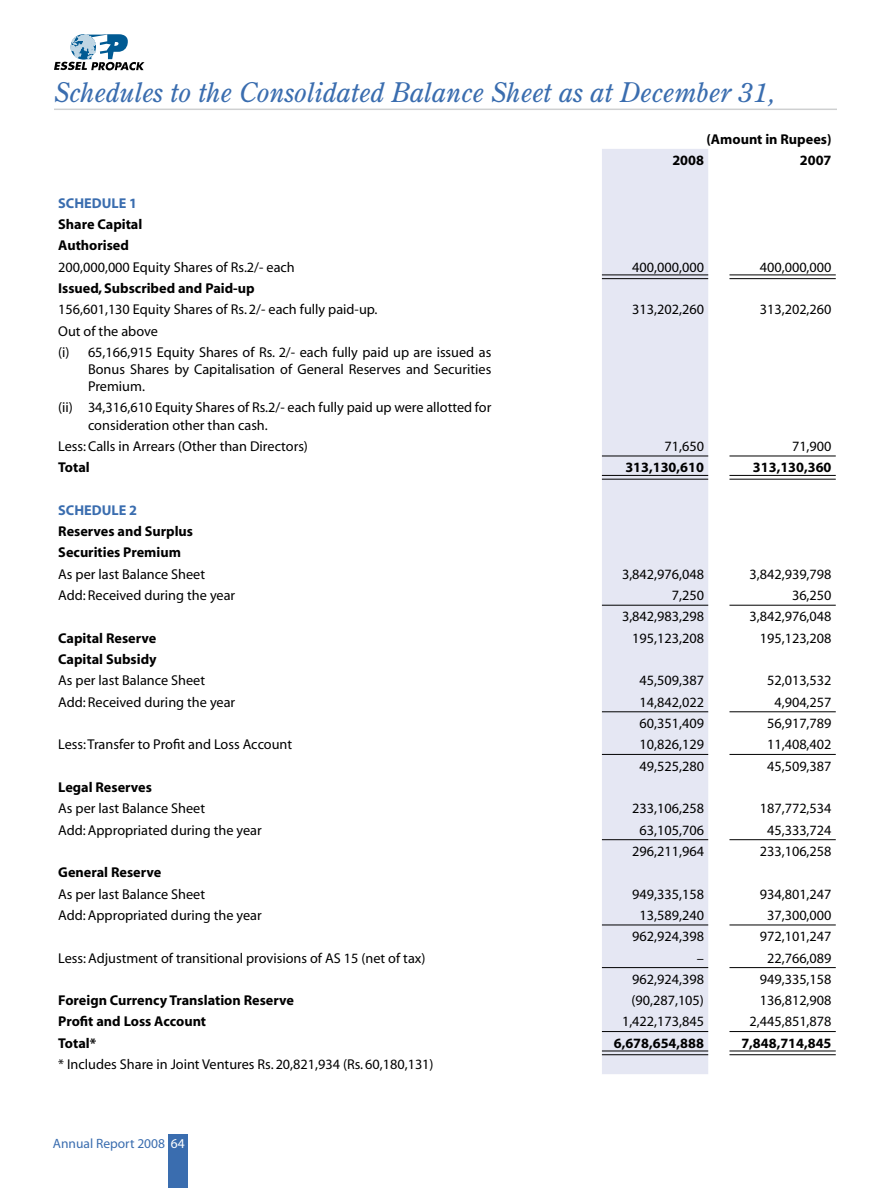
<style>
.page{position:relative;width:891px;height:1188px;background:#fff}
.page>*{position:absolute;margin:0;border:0;box-sizing:border-box;transform-origin:0 0}
.t1{font:italic 27px "Century Old Style Std";color:#3a6daf}
.t2{font:14.25px/21.3px "Myriad";color:#000}
.t3{font:700 14.25px/21.3px "Myriad";color:#000}
.t4{font:13.5px "Myriad";color:#3a6daf}
.s1{font-weight:700;color:#3a6daf}
.s2{font-weight:700}
.s3{color:#3a6daf}
.s4{font-weight:400}
.s5{color:#fff}
</style>
<div class="page">
<div style="left:168px;top:1134px;width:20px;height:54px;background:#3a6daf"></div>
<svg style="left:54px;top:34px;width:91px;height:36px"></svg>
<hr style="left:54px;top:109px;width:783px;height:1px;background:#cfd0d1">
<div style="left:602px;top:149px;width:106px;height:925px;background:#e5e7f3"></div>
<hr style="left:602px;top:456px;width:106px;height:1px;background:#000">
<hr style="left:729px;top:456px;width:107px;height:1px;background:#000">
<hr style="left:602px;top:605px;width:106px;height:1px;background:#000">
<hr style="left:729px;top:605px;width:107px;height:1px;background:#000">
<hr style="left:602px;top:711px;width:106px;height:1px;background:#000">
<hr style="left:729px;top:711px;width:107px;height:1px;background:#000">
<hr style="left:602px;top:754px;width:106px;height:1px;background:#000">
<hr style="left:729px;top:754px;width:107px;height:1px;background:#000">
<hr style="left:602px;top:839px;width:106px;height:1px;background:#000">
<hr style="left:729px;top:839px;width:107px;height:1px;background:#000">
<hr style="left:602px;top:925px;width:106px;height:1px;background:#000">
<hr style="left:729px;top:925px;width:107px;height:1px;background:#000">
<hr style="left:602px;top:967px;width:106px;height:1px;background:#000">
<hr style="left:729px;top:967px;width:107px;height:1px;background:#000">
<hr style="left:602px;top:1031px;width:106px;height:1px;background:#000">
<hr style="left:729px;top:1031px;width:107px;height:1px;background:#000">
<hr style="left:602px;top:1051px;width:106px;height:1px;background:#000">
<hr style="left:602px;top:1054px;width:106px;height:1px;background:#000">
<hr style="left:729px;top:1051px;width:107px;height:1px;background:#000">
<hr style="left:729px;top:1054px;width:107px;height:1px;background:#000">
<hr style="left:602px;top:475px;width:106px;height:1px;background:#000">
<hr style="left:602px;top:479px;width:106px;height:1px;background:#000">
<hr style="left:729px;top:475px;width:107px;height:1px;background:#000">
<hr style="left:729px;top:479px;width:107px;height:1px;background:#000">
<hr style="left:602px;top:275px;width:106px;height:1px;background:#000">
<hr style="left:602px;top:278px;width:106px;height:1px;background:#000">
<hr style="left:729px;top:275px;width:107px;height:1px;background:#000">
<hr style="left:729px;top:278px;width:107px;height:1px;background:#000">
<p class="t1" style="left:54px;top:76px;width:722px">Schedules to the Consolidated Balance Sheet as at December 31,</p>
<p class="t3" style="left:707px;top:129px;width:127px">(Amount in Rupees)</p>
<p class="t3" style="left:672px;top:150px;width:33px">2008</p>
<p class="t3" style="left:800px;top:150px;width:33px">2007</p>
<p class="t2" style="left:58px;top:193px;width:238px"><span class="s1">SCHEDULE 1<br></span><span class="s2">Share Capital<br>Authorised<br></span>200,000,000 Equity Shares of Rs.2/- each</p>
<p class="t2" style="left:632px;top:257px;width:73px">400,000,000</p>
<p class="t2" style="left:760px;top:257px;width:73px">400,000,000</p>
<p class="t2" style="left:58px;top:278px;width:321px"><span class="s2">Issued, Subscribed and Paid-up<br></span>156,601,130 Equity Shares of Rs. 2/- each fully paid-up.</p>
<p class="t2" style="left:632px;top:300px;width:73px">313,202,260</p>
<p class="t2" style="left:760px;top:300px;width:73px">313,202,260</p>
<p class="t2" style="left:58px;top:321px;width:435px">Out of the above<br>(i) 65,166,915 Equity Shares of Rs. 2/- each fully paid up are issued as</p>
<p class="t2" style="left:88px;top:361px;width:405px;line-height:17.1px">Bonus Shares by Capitalisation of General Reserves and Securities<br>Premium.</p>
<p class="t2" style="left:88px;top:400px;width:405px;line-height:17.1px;text-indent:-30px">(ii) 34,316,610 Equity Shares of Rs.2/- each fully paid up were allotted for consideration other than cash.</p>
<p class="t2" style="left:58px;top:436px;width:251px">Less: Calls in Arrears (Other than Directors)</p>
<p class="t2" style="left:664px;top:436px;width:41px">71,650</p>
<p class="t2" style="left:792px;top:436px;width:41px">71,900</p>
<p class="t3" style="left:58px;top:457px;width:33px">Total</p>
<p class="t3" style="left:625px;top:457px;width:80px">313,130,610</p>
<p class="t3" style="left:753px;top:457px;width:80px">313,130,360</p>
<p class="t3" style="left:58px;top:500px;width:148px"><span class="s3">SCHEDULE 2<br></span>Reserves and Surplus<br>Securities Premium<br><span class="s4">As per last Balance Sheet</span></p>
<p class="t2" style="left:622px;top:564px;width:83px">3,842,976,048</p>
<p class="t2" style="left:750px;top:564px;width:83px">3,842,939,798</p>
<p class="t2" style="left:58px;top:585px;width:178px">Add: Received during the year</p>
<p class="t2" style="left:672px;top:585px;width:34px">7,250</p>
<p class="t2" style="left:792px;top:585px;width:41px">36,250</p>
<p class="t2" style="left:622px;top:607px;width:83px">3,842,983,298</p>
<p class="t2" style="left:750px;top:607px;width:83px">3,842,976,048</p>
<p class="t3" style="left:58px;top:628px;width:99px">Capital Reserve</p>
<p class="t2" style="left:632px;top:628px;width:73px">195,123,208</p>
<p class="t2" style="left:760px;top:628px;width:73px">195,123,208</p>
<p class="t2" style="left:58px;top:649px;width:148px"><span class="s2">Capital Subsidy<br></span>As per last Balance Sheet</p>
<p class="t2" style="left:640px;top:671px;width:66px">45,509,387</p>
<p class="t2" style="left:767px;top:671px;width:66px">52,013,532</p>
<p class="t2" style="left:58px;top:692px;width:178px">Add: Received during the year</p>
<p class="t2" style="left:640px;top:692px;width:66px">14,842,022</p>
<p class="t2" style="left:774px;top:692px;width:59px">4,904,257</p>
<p class="t2" style="left:640px;top:713px;width:66px">60,351,409</p>
<p class="t2" style="left:767px;top:713px;width:66px">56,917,789</p>
<p class="t2" style="left:58px;top:735px;width:235px">Less: Transfer to Profit and Loss Account</p>
<p class="t2" style="left:640px;top:735px;width:66px">10,826,129</p>
<p class="t2" style="left:767px;top:735px;width:66px">11,408,402</p>
<p class="t2" style="left:640px;top:756px;width:66px">49,525,280</p>
<p class="t2" style="left:767px;top:756px;width:66px">45,509,387</p>
<p class="t2" style="left:58px;top:777px;width:148px"><span class="s2">Legal Reserves<br></span>As per last Balance Sheet</p>
<p class="t2" style="left:632px;top:798px;width:73px">233,106,258</p>
<p class="t2" style="left:760px;top:798px;width:73px">187,772,534</p>
<p class="t2" style="left:58px;top:820px;width:205px">Add: Appropriated during the year</p>
<p class="t2" style="left:640px;top:820px;width:66px">63,105,706</p>
<p class="t2" style="left:767px;top:820px;width:66px">45,333,724</p>
<p class="t2" style="left:632px;top:841px;width:73px">296,211,964</p>
<p class="t2" style="left:760px;top:841px;width:73px">233,106,258</p>
<p class="t2" style="left:58px;top:862px;width:148px"><span class="s2">General Reserve<br></span>As per last Balance Sheet</p>
<p class="t2" style="left:632px;top:884px;width:73px">949,335,158</p>
<p class="t2" style="left:760px;top:884px;width:73px">934,801,247</p>
<p class="t2" style="left:58px;top:905px;width:205px">Add: Appropriated during the year</p>
<p class="t2" style="left:640px;top:905px;width:66px">13,589,240</p>
<p class="t2" style="left:767px;top:905px;width:66px">37,300,000</p>
<p class="t2" style="left:632px;top:926px;width:73px">962,924,398</p>
<p class="t2" style="left:760px;top:926px;width:73px">972,101,247</p>
<p class="t2" style="left:58px;top:948px;width:369px">Less: Adjustment of transitional provisions of AS 15 (net of tax)</p>
<p class="t2" style="left:697px;top:948px;width:9px">–</p>
<p class="t2" style="left:767px;top:948px;width:66px">22,766,089</p>
<p class="t2" style="left:632px;top:969px;width:73px">962,924,398</p>
<p class="t2" style="left:760px;top:969px;width:73px">949,335,158</p>
<p class="t3" style="left:58px;top:990px;width:237px">Foreign Currency Translation Reserve</p>
<p class="t2" style="left:632px;top:990px;width:74px">(90,287,105)</p>
<p class="t2" style="left:760px;top:990px;width:73px">136,812,908</p>
<p class="t3" style="left:58px;top:1012px;width:149px">Profit and Loss Account</p>
<p class="t2" style="left:622px;top:1012px;width:83px">1,422,173,845</p>
<p class="t2" style="left:750px;top:1012px;width:83px">2,445,851,878</p>
<p class="t3" style="left:58px;top:1033px;width:40px">Total*</p>
<p class="t3" style="left:614px;top:1033px;width:92px">6,678,654,888</p>
<p class="t3" style="left:741px;top:1033px;width:92px">7,848,714,845</p>
<p class="t2" style="left:58px;top:1054px;width:377px">* Includes Share in Joint Ventures Rs. 20,821,934 (Rs. 60,180,131)</p>
<p class="t4" style="left:53px;top:1136px;width:133px">Annual Report 2008 <span class="s5">64</span></p>
</div>
